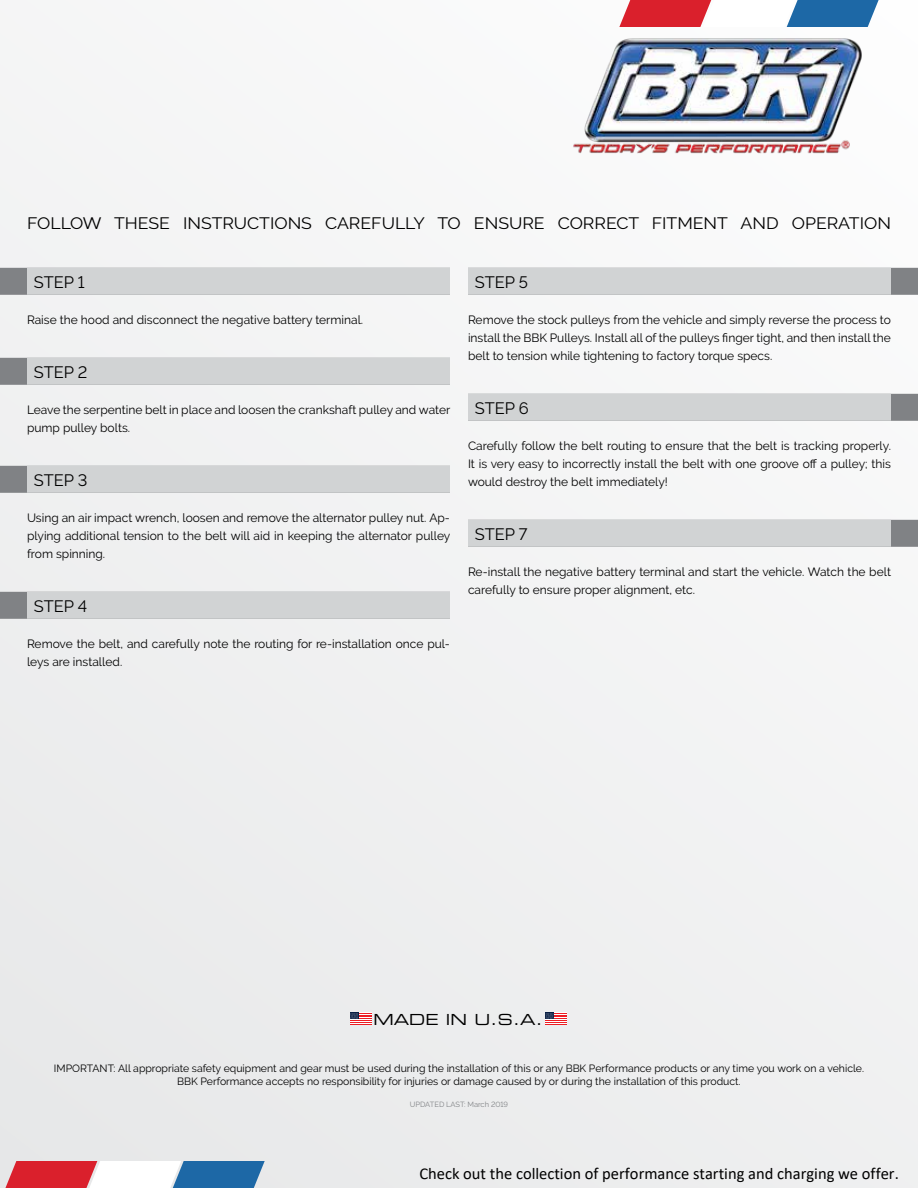
<style>
.page{position:relative;width:918px;height:1188px;background:#f1f2f2}
.page>*{position:absolute;margin:0;border:0;box-sizing:border-box;transform-origin:0 0}
.t1{font:16.5px "Raleway";color:#000;scale:1.07 1}
.t2{font:16.5px "Calibri";color:#000}
.t3{font:16.5px "Raleway";color:#000}
.t4{font:15.3px "Eurostile Extended Two";color:#000}
.t5{font:12px/18px "Raleway";color:#000}
.t6{font:10.5px/12.6px "Raleway";color:#000;text-align:center}
.t7{font:7.5px "Raleway";color:#808285}
</style>
<div class="page">
<svg style="left:619px;top:0;width:265px;height:27px"></svg>
<svg style="left:0;top:1161px;width:265px;height:27px"></svg>
<img style="left:573px;top:37px;width:290px;height:117px">
<svg style="left:545px;top:1013px;width:22px;height:12px"></svg>
<svg style="left:350px;top:1013px;width:21px;height:12px"></svg>
<div style="left:0;top:268px;width:450px;height:27px;background:#808285"></div>
<div style="left:27px;top:268px;width:423px;height:27px;background:#d1d3d4"></div>
<div style="left:0;top:358px;width:450px;height:27px;background:#808285"></div>
<div style="left:27px;top:358px;width:423px;height:27px;background:#d1d3d4"></div>
<div style="left:0;top:466px;width:450px;height:27px;background:#808285"></div>
<div style="left:27px;top:466px;width:423px;height:27px;background:#d1d3d4"></div>
<div style="left:0;top:592px;width:450px;height:27px;background:#808285"></div>
<div style="left:27px;top:592px;width:423px;height:27px;background:#d1d3d4"></div>
<div style="left:468px;top:268px;width:450px;height:27px;background:#808285"></div>
<div style="left:468px;top:268px;width:423px;height:27px;background:#d1d3d4"></div>
<div style="left:468px;top:394px;width:450px;height:27px;background:#808285"></div>
<div style="left:468px;top:394px;width:423px;height:27px;background:#d1d3d4"></div>
<div style="left:468px;top:520px;width:450px;height:27px;background:#808285"></div>
<div style="left:468px;top:520px;width:423px;height:27px;background:#d1d3d4"></div>
<h1 class="t1" style="left:27px;top:214px;width:809px">FOLLOW THESE INSTRUCTIONS CAREFULLY TO ENSURE CORRECT FITMENT AND OPERATION</h1>
<h1 class="t3" style="left:34px;top:273px;width:52px">STEP 1</h1>
<p class="t5" style="left:27px;top:311px;width:338px">Raise the hood and disconnect the negative battery terminal.</p>
<h1 class="t3" style="left:34px;top:363px;width:55px">STEP 2</h1>
<p class="t5" style="left:27px;top:401px;width:425px">Leave the serpentine belt in place and loosen the crankshaft pulley and water pump pulley bolts.</p>
<h1 class="t3" style="left:34px;top:471px;width:55px">STEP 3</h1>
<p class="t5" style="left:27px;top:509px;width:425px;text-align:justify">Using an air impact wrench, loosen and remove the alternator pulley nut. Ap&shy;plying additional tension to the belt will aid in keeping the alternator pulley from spinning.</p>
<h1 class="t3" style="left:34px;top:597px;width:55px">STEP 4</h1>
<p class="t5" style="left:27px;top:635px;width:424px">Remove the belt, and carefully note the routing for re-installation once pul&shy;leys are installed.</p>
<h1 class="t3" style="left:475px;top:273px;width:55px">STEP 5</h1>
<p class="t5" style="left:468px;top:311px;width:425px;text-align:justify">Remove the stock pulleys from the vehicle and simply reverse the process to install the BBK Pulleys. Install all of the pulleys finger tight, and then install the belt to tension while tightening to factory torque specs.</p>
<h1 class="t3" style="left:475px;top:399px;width:56px">STEP 6</h1>
<p class="t5" style="left:468px;top:437px;width:424px;text-align:justify">Carefully follow the belt routing to ensure that the belt is tracking properly.<br>It is very easy to incorrectly install the belt with one groove off a pulley; this would destroy the belt immediately!</p>
<h1 class="t3" style="left:475px;top:525px;width:54px">STEP 7</h1>
<p class="t5" style="left:468px;top:563px;width:425px">Re-install the negative battery terminal and start the vehicle. Watch the belt carefully to ensure proper alignment, etc.</p>
<p class="t4" style="left:373px;top:1009px;width:171px">MADE IN U.S.A.</p>
<p class="t6" style="left:54px;top:1062px;width:812px">IMPORTANT: All appropriate safety equipment and gear must be used during the installation of this or any BBK Performance products or any time you work on a vehicle.<br>BBK Performance accepts no responsibility for injuries or damage caused by or during the installation of this product.</p>
<p class="t7" style="left:410px;top:1100px;width:100px">UPDATED LAST: March 2019</p>
<h1 class="t2" style="left:419px;top:1162px;width:481px">Check out the collection of performance starting and charging we offer.</h1>
</div>
